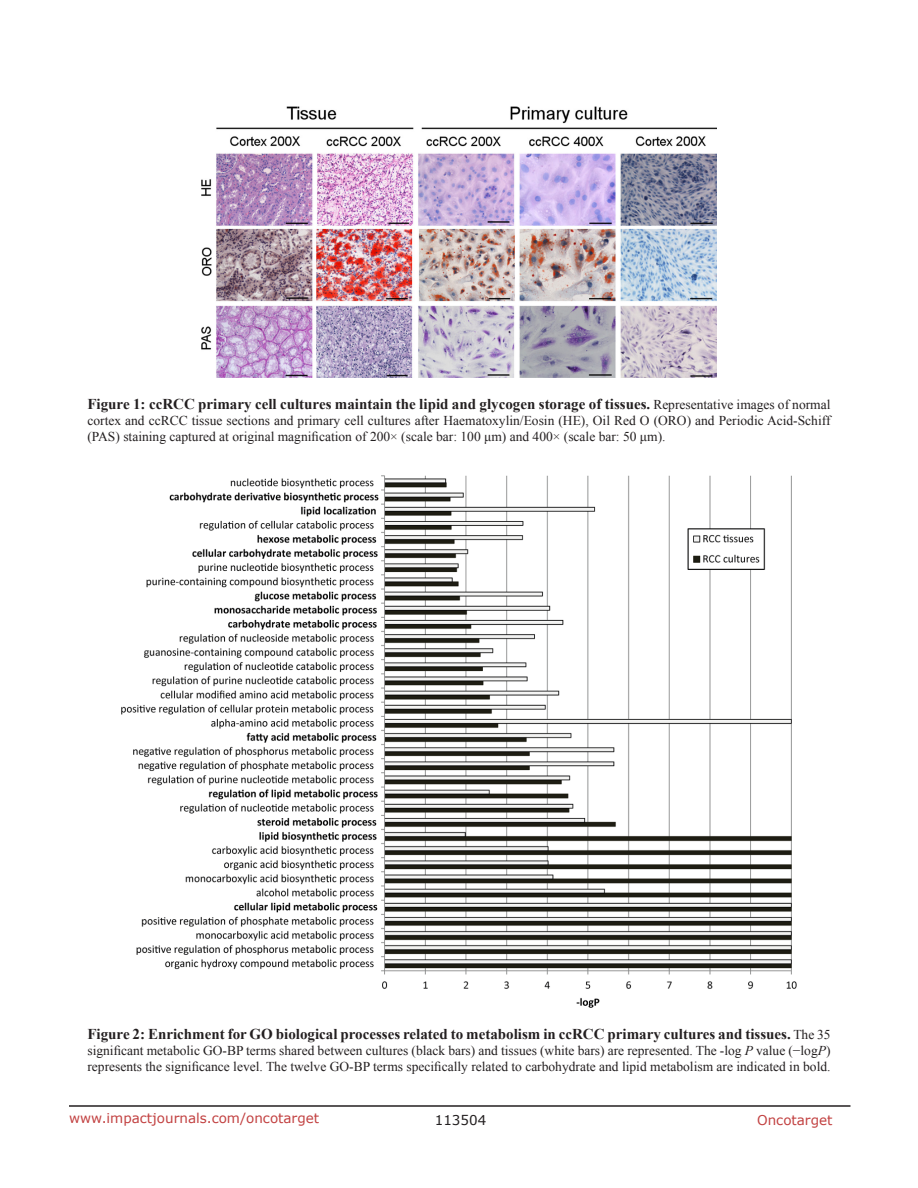
<style>
.page{position:relative;width:918px;height:1188px;background:#fff}
.page>*{position:absolute;margin:0;border:0;box-sizing:border-box;transform-origin:0 0}
.Figuretrx{font:700 15px "Times New Roman";color:#231f20}
.Figuretrx-2{font:13.5px/16.2px "Times New Roman";color:#231f20}
.t1{font:13.5px "Verdana";color:#c24141}
.t2{font:13.5px "Verdana";color:#231f20}
.s1{font-weight:400;font-size:13.5px}
.s2{font-style:italic}
</style>
<div class="page">
<hr style="left:69px;top:1105px;width:781px;height:2px;background:#231f20">
<img style="left:202px;top:107px;width:514px;height:271px">
<img style="left:122px;top:476px;width:674px;height:531px">
<p class="Figuretrx" style="left:87px;top:394px;width:745px">Figure 1: ccRCC primary cell cultures maintain the lipid and glycogen storage of tissues. <span class="s1">Representative images of normal</span></p>
<p class="Figuretrx-2" style="left:87px;top:412px;width:745px">cortex and ccRCC tissue sections and primary cell cultures after Haematoxylin/Eosin (HE), Oil Red O (ORO) and Periodic Acid-Schiff (PAS) staining captured at original magnification of 200× (scale bar: 100 μm) and 400× (scale bar: 50 μm).</p>
<p class="Figuretrx" style="left:87px;top:1023px;width:745px">Figure 2: Enrichment for GO biological processes related to metabolism in ccRCC primary cultures and tissues. <span class="s1">The 35</span></p>
<p class="Figuretrx-2" style="left:87px;top:1042px;width:745px">significant metabolic GO-BP terms shared between cultures (black bars) and tissues (white bars) are represented. The -log <span class="s2">P</span> value (−log<span class="s2">P</span>) represents the significance level. The twelve GO-BP terms specifically related to carbohydrate and lipid metabolism are indicated in bold.</p>
<p class="t1" style="left:69px;top:1109px;width:252px">www.impactjournals.com/oncotarget</p>
<p class="t2" style="left:435px;top:1111px;width:53px">113504</p>
<p class="t1" style="left:757px;top:1111px;width:77px">Oncotarget</p>
</div>
